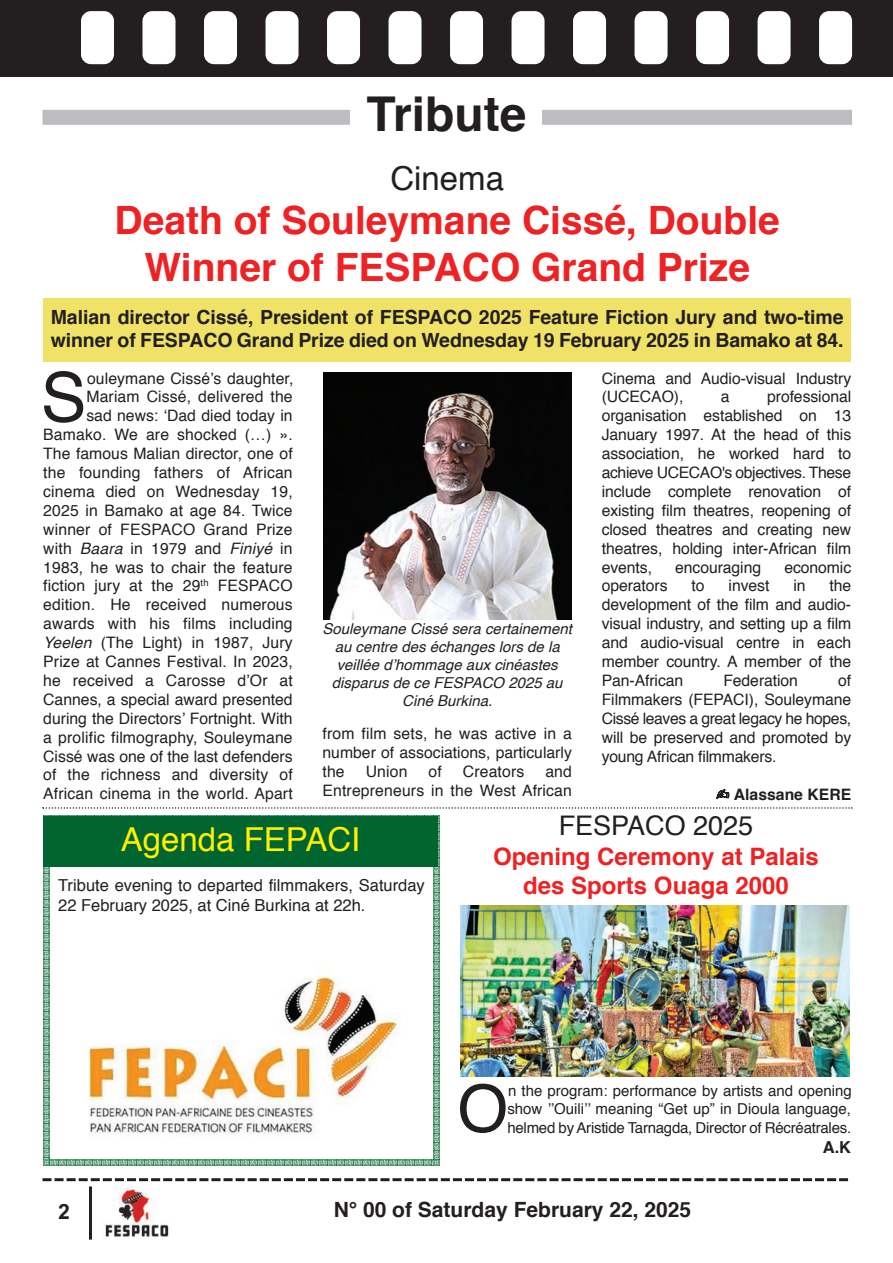
<style>
.page{position:relative;width:893px;height:1263px;background:#fff}
.page>*{position:absolute;margin:0;border:0;box-sizing:border-box;transform-origin:0 0}
.t1{font:68.4px "Helvetica";color:#231f20}
.t2{font:65.1px "Helvetica";color:#231f20}
.t3{font:700 48px "Helvetica";color:#231f20}
.t4{font:700 39px/46.8px "Helvetica";color:#ee2123;text-align:center}
.t5{font:33px "Helvetica";color:#fff101}
.t6{font:33px "Helvetica";color:#231f20}
.t7{font:27px "Helvetica";color:#231f20}
.t8{font:700 24px/28.8px "Helvetica";color:#ee2123;text-align:center}
.t9{font:700 21px "Helvetica";color:#231f20}
.t10{font:700 21px "Arial Nova";color:#231f20}
.t11{font:700 19.5px/23.4px "Helvetica";letter-spacing:-.005em;color:#231f20}
.t12{font:16.5px/19.8px "Helvetica";color:#231f20}
.t13{font:700 16.5px "Helvetica";color:#231f20}
.t14{font:15.75px/18.9px "Helvetica";letter-spacing:.01em;color:#231f20;text-align:justify}
.t15{font:700 15.75px "Helvetica";color:#231f20}
.t16{font:15px/18.6px "Helvetica";letter-spacing:-.015em;color:#231f20;text-align:justify}
.t17{font:italic 15px/18px "Helvetica";color:#231f20;text-align:center}
.s1{font-style:italic}
</style>
<div class="page">
<img style="left:105px;top:1186px;width:64px;height:52px">
<div style="left:0;top:0;width:893px;height:77px;background:#231f20"></div>
<div style="left:81px;top:11px;width:33px;height:53px;background:#fff;border-radius:10px"></div>
<div style="left:142px;top:11px;width:34px;height:53px;background:#fff;border-radius:10px"></div>
<div style="left:204px;top:11px;width:33px;height:53px;background:#fff;border-radius:10px"></div>
<div style="left:266px;top:11px;width:32px;height:53px;background:#fff;border-radius:10px"></div>
<div style="left:327px;top:11px;width:33px;height:53px;background:#fff;border-radius:10px"></div>
<div style="left:388px;top:11px;width:34px;height:53px;background:#fff;border-radius:10px"></div>
<div style="left:450px;top:11px;width:33px;height:53px;background:#fff;border-radius:10px"></div>
<div style="left:512px;top:11px;width:32px;height:53px;background:#fff;border-radius:10px"></div>
<div style="left:573px;top:11px;width:33px;height:53px;background:#fff;border-radius:10px"></div>
<div style="left:634px;top:11px;width:34px;height:53px;background:#fff;border-radius:10px"></div>
<div style="left:696px;top:11px;width:33px;height:53px;background:#fff;border-radius:10px"></div>
<div style="left:758px;top:11px;width:32px;height:53px;background:#fff;border-radius:10px"></div>
<div style="left:819px;top:11px;width:33px;height:53px;background:#fff;border-radius:10px"></div>
<hr style="left:89px;top:1186px;width:3px;height:53px;background:#231f20">
<svg style="left:43px;top:1178px;width:805px;height:3px"></svg>
<div style="left:43px;top:110px;width:809px;height:15px;background:#bcbdc0"></div>
<div style="left:351px;top:91px;width:191px;height:52px;background:#fff"></div>
<div style="left:43px;top:298px;width:808px;height:63px;background:#efe266"></div>
<svg style="left:43px;top:815px;width:397px;height:350px"></svg>
<div style="left:43px;top:816px;width:395px;height:50px;background:#00652e"></div>
<img style="left:323px;top:373px;width:249px;height:246px">
<div style="left:59px;top:967px;width:364px;height:178px;background:#fff"></div>
<img style="left:88px;top:977px;width:310px;height:157px">
<svg style="left:43px;top:807px;width:809px;height:2px"></svg>
<img style="left:461px;top:905px;width:389px;height:171px">
<h3 class="t3" style="left:366px;top:94px;width:162px">Tribute</h3>
<h3 class="t6" style="left:390px;top:164px;width:115px">Cinema</h3>
<h3 class="t4" style="left:115px;top:200px;width:667px">Death of Souleymane Cissé, Double<br>Winner of FESPACO Grand Prize</h3>
<p class="t11" style="left:51px;top:307px;width:794px">Malian director Cissé, President of FESPACO 2025 Feature Fiction Jury and two-time winner of FESPACO Grand Prize died on Wednesday 19 February 2025 in Bamako at 84.</p>
<h1 class="t1" style="left:41px;top:369px;width:47px">S</h1>
<p class="t14" style="left:43px;top:370px;width:252px;text-align:right">ouleymane Cissé’s daughter,<br>Mariam Cissé, delivered the<br>sad news: ‘Dad died today in<br>Bamako. We are shocked (…) ».<br>The famous Malian director, one of the founding fathers of African cinema died on Wednesday 19,<br>2025 in Bamako at age 84. Twice winner of FESPACO Grand Prize with <span class="s1">Baara</span> in 1979 and <span class="s1">Finiyé</span> in<br>1983, he was to chair the feature fiction jury at the 29<sup>th</sup> FESPACO edition. He received numerous awards with his films including<br><span class="s1">Yeelen</span> (The Light) in 1987, Jury<br>Prize at Cannes Festival. In 2023, he received a Carosse d’Or at<br>Cannes, a special award presented during the Directors’ Fortnight. With a prolific filmography, Souleymane<br>Cissé was one of the last defenders of the richness and diversity of<br>African cinema in the world. Apart</p>
<p class="t17" style="left:323px;top:621px;width:251px">Souleymane Cissé sera certainement au centre des échanges lors de la veillée d’hommage aux cinéastes disparus de ce FESPACO 2025 au<br>Ciné Burkina.</p>
<p class="t14" style="left:322px;top:725px;width:251px">from film sets, he was active in a number of associations, particularly the</p>
<p class="t14" style="left:366px;top:763px;width:43px">Union</p>
<p class="t14" style="left:429px;top:763px;width:15px">of</p>
<p class="t14" style="left:463px;top:763px;width:63px">Creators</p>
<p class="t14" style="left:322px;top:763px;width:251px;text-align:right">and<br>Entrepreneurs in the West African</p>
<p class="t14" style="left:602px;top:370px;width:251px">Cinema and Audio-visual Industry (UCECAO),</p>
<p class="t14" style="left:602px;top:389px;width:251px;text-indent:165px">professional organisation established on 13<br>January 1997. At the head of this association, he worked hard to achieve UCECAO's objectives. These include complete renovation of existing film theatres, reopening of closed theatres and creating new theatres, holding inter-African film events,</p>
<p class="t14" style="left:721px;top:389px;width:10px">a</p>
<p class="t14" style="left:675px;top:559px;width:87px">encouraging</p>
<p class="t14" style="left:784px;top:559px;width:68px">economic</p>
<p class="t14" style="left:602px;top:578px;width:251px;text-indent:228px">the development of the film and audio&shy;visual industry, and setting up a film and audio-visual centre in each member country. A member of the Pan-African</p>
<p class="t14" style="left:602px;top:578px;width:67px">operators</p>
<p class="t14" style="left:692px;top:578px;width:15px">to</p>
<p class="t14" style="left:729px;top:578px;width:42px">invest</p>
<p class="t14" style="left:793px;top:578px;width:14px">in</p>
<p class="t14" style="left:602px;top:672px;width:251px;text-indent:236px">of Filmmakers (FEPACI), Souleymane Cissé leaves a great legacy he hopes, will be preserved and promoted by young African filmmakers.</p>
<p class="t15" style="left:734px;top:787px;width:119px">Alassane KERE</p>
<p class="t14" style="left:723px;top:672px;width:76px">Federation</p>
<h3 class="t5" style="left:121px;top:825px;width:241px">Agenda FEPACI</h3>
<p class="t12" style="left:58px;top:876px;width:368px">Tribute evening to departed filmmakers, Saturday<br>22 February 2025, at Ciné Burkina at 22h.</p>
<h3 class="t7" style="left:559px;top:814px;width:196px">FESPACO 2025</h3>
<h3 class="t8" style="left:493px;top:844px;width:327px">Opening Ceremony at Palais des Sports Ouaga 2000</h3>
<h2 class="t2" style="left:457px;top:1081px;width:52px">O</h2>
<p class="t16" style="left:507px;top:1082px;width:346px">n the program: performance by artists and opening show ’’Ouili’’ meaning “Get up” in Dioula language, helmed by Aristide Tarnagda, Director of Récréatrales.</p>
<p class="t13" style="left:823px;top:1140px;width:30px">A.K</p>
<h3 class="t10" style="left:58px;top:1199px;width:13px">2</h3>
<h3 class="t9" style="left:334px;top:1201px;width:359px">N° 00 of Saturday February 22, 2025</h3>
</div>
